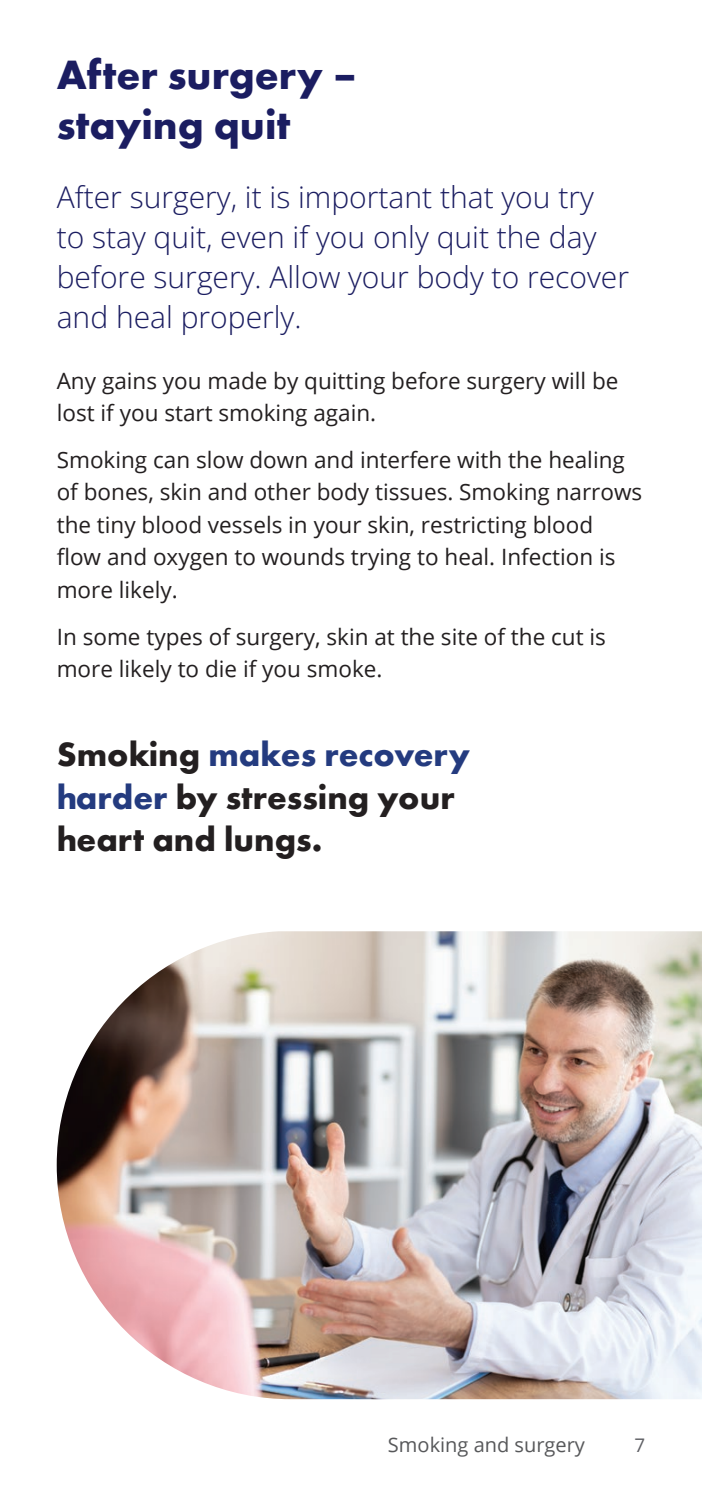
<style>
.page{position:relative;width:702px;height:1489px;background:#fff}
.page>*{position:absolute;margin:0;border:0;box-sizing:border-box;transform-origin:0 0}
.t1{font:700 42.5px/50px "Futura PT";color:#1b1d61}
.Pull_out_quote{font:700 35px/42.5px "Futura PT";color:#231f20}
.Intro{font:300 30px/40px "Open Sans";color:#1b1d61}
.Body{font:22.5px/32.5px "Open Sans";color:#231f20}
.t2{font:20px "Open Sans";color:#57585a}
.t3{font:18.75px "Open Sans";color:#5e5f64}
.s1{color:#243b7f}
</style>
<div class="page">
<img style="left:57px;top:931px;width:645px;height:467px">
<h1 class="t1" style="left:57px;top:49px;width:302px">After surgery – staying quit</h1>
<p class="Intro" style="left:57px;top:176px;width:573px">After surgery, it is important that you try<br>to stay quit, even if you only quit the day before surgery. Allow your body to recover and heal properly.</p>
<p class="Body" style="left:57px;top:363px;width:563px">Any gains you made by quitting before surgery will be lost if you start smoking again.</p>
<p class="Body" style="left:57px;top:442px;width:587px">Smoking can slow down and interfere with the healing of bones, skin and other body tissues. Smoking narrows the tiny blood vessels in your skin, restricting blood flow and oxygen to wounds trying to heal. Infection is more likely.</p>
<p class="Body" style="left:57px;top:619px;width:550px">In some types of surgery, skin at the site of the cut is more likely to die if you smoke.</p>
<p class="Pull_out_quote" style="left:57px;top:732px;width:415px">Smoking <span class="s1">makes recovery harder</span> by stressing your heart and lungs.</p>
<p class="t2" style="left:388px;top:1430px;width:198px">Smoking and surgery</p>
<p class="t3" style="left:634px;top:1432px;width:12px">7</p>
</div>
